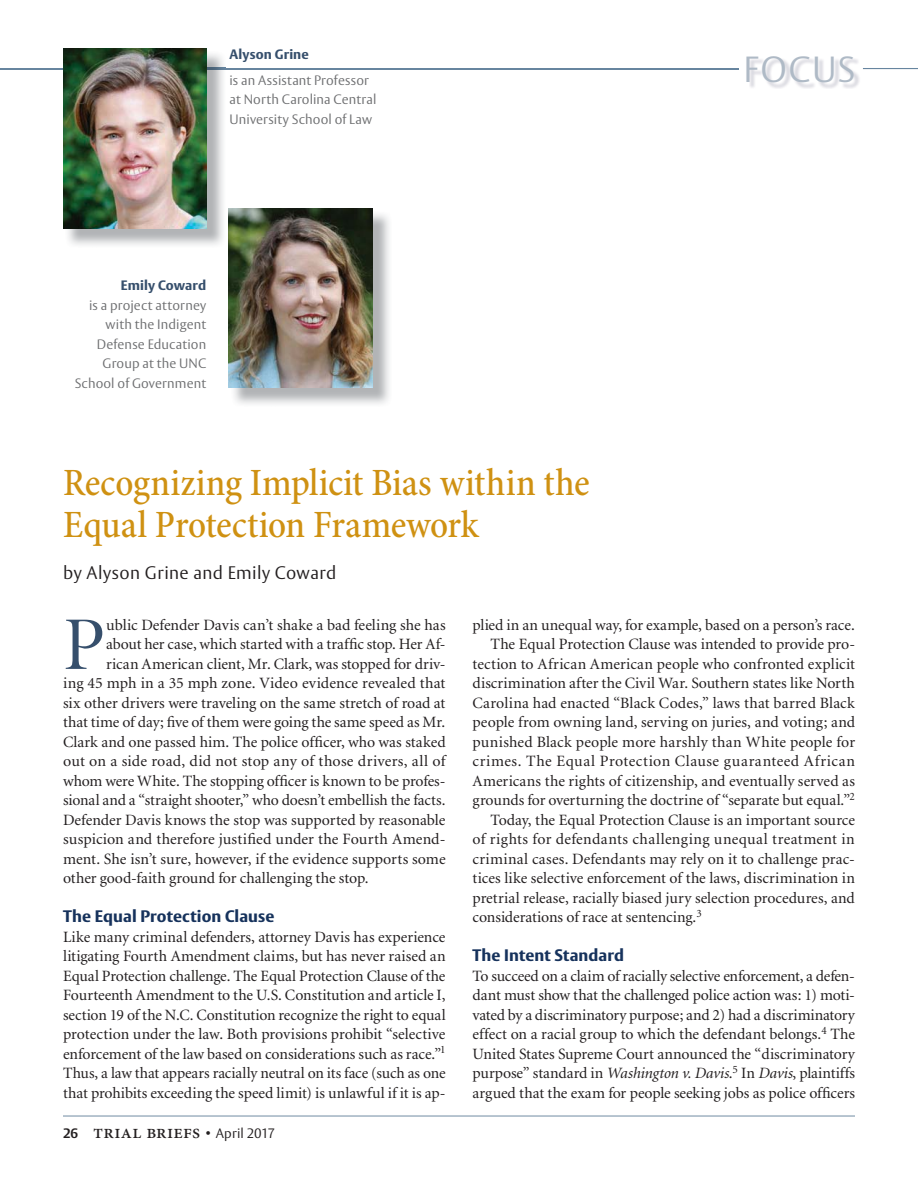
<style>
.page{position:relative;width:918px;height:1188px;background:#fff}
.page>*{position:absolute;margin:0;border:0;box-sizing:border-box;transform-origin:0 0}
.t1{font:75.75px "Minion Display Regular SC";color:#364f6c}
.t2{font:500 condensed 39px/42px "Minion Pro";letter-spacing:-.005em;color:#cf9112}
.t3{font:300 36px "Vesta Std";letter-spacing:.045em;color:#afbac6}
.t4{font:500 19.5px "Minion Pro";letter-spacing:.01em;color:#231f20}
.t5{font:300 18px "Vesta Std";letter-spacing:.02em;color:#231f20}
.t6{font:800 16.5px "Vesta Std";letter-spacing:.005em;color:#16325c}
.t7{font:15.75px/19.5px "Minion";color:#231f20;text-align:justify}
.t8{font:15.75px "Minion";letter-spacing:.025em;color:#231f20}
.t9{font:15.75px "Minion";letter-spacing:.035em;color:#231f20}
.t10{font:300 13.5px/19.5px "Vesta Std";letter-spacing:.01em;color:#6d6e70}
.t11{font:800 13.5px "Vesta Std";letter-spacing:.015em;color:#364f6c}
.s1{font-style:italic}
.s2{font-family:"Vesta Std";font-weight:700;font-size:13.5px}
.s3{font-family:"Vesta Std";font-weight:300;font-size:13.5px}
</style>
<div class="page">
<hr style="left:63px;top:1115px;width:792px;height:2px;background:#8098ac">
<img style="left:750px;top:59px;width:109px;height:29px">
<hr style="left:863px;top:68px;width:55px;height:1px;background:#67859f">
<hr style="left:0;top:68px;width:738px;height:1px;background:#67859f">
<img style="left:68px;top:54px;width:158px;height:191px">
<img style="left:207px;top:68px;width:19px;height:1px">
<img style="left:63px;top:49px;width:144px;height:180px">
<img style="left:229px;top:209px;width:144px;height:179px">
<p class="t11" style="left:230px;top:49px;width:81px">Alyson Grine</p>
<p class="t10" style="left:230px;top:71px;width:148px">is an Assistant Professor at North Carolina Central<br>University School of Law</p>
<p class="t11" style="left:121px;top:279px;width:87px">Emily Coward</p>
<p class="t10" style="left:75px;top:296px;width:133px;text-align:right">is a project attorney with the Indigent<br>Defense Education<br>Group at the UNC<br>School of Government</p>
<h3 class="t3" style="left:743px;top:53px;width:114px">FOCUS</h3>
<h2 class="t2" style="left:63px;top:460px;width:528px">Recognizing Implicit Bias within the<br>Equal Protection Framework</h2>
<p class="t5" style="left:63px;top:565px;width:275px">by Alyson Grine and Emily Coward</p>
<h1 class="t1" style="left:63px;top:615px;width:43px">P</h1>
<p class="t7" style="left:106px;top:616px;width:341px">ublic Defender Davis can’t shake a bad feeling she has</p>
<p class="t7" style="left:473px;top:616px;width:384px">plied in an unequal way, for example, based on a person’s race.</p>
<p class="t7" style="left:491px;top:636px;width:366px">The Equal Protection Clause was intended to provide pro-</p>
<p class="t7" style="left:473px;top:655px;width:384px">tection to African American people who confronted explicit</p>
<p class="t7" style="left:473px;top:675px;width:384px">discrimination after the Civil War. Southern states like North</p>
<p class="t7" style="left:473px;top:694px;width:384px">Carolina had enacted “Black Codes,” laws that barred Black</p>
<p class="t7" style="left:473px;top:714px;width:384px">people from owning land, serving on juries, and voting; and</p>
<p class="t7" style="left:473px;top:733px;width:384px">punished Black people more harshly than White people for</p>
<p class="t9" style="left:473px;top:755px;width:384px">crimes. The Equal Protection Clause guaranteed African</p>
<p class="t7" style="left:473px;top:772px;width:384px">Americans the rights of citizenship, and eventually served as</p>
<p class="t7" style="left:473px;top:792px;width:384px">grounds for overturning the doctrine of “separate but equal.”<sup>2</sup></p>
<p class="t7" style="left:491px;top:811px;width:366px">Today, the Equal Protection Clause is an important source</p>
<p class="t8" style="left:473px;top:833px;width:384px">of rights for defendants challenging unequal treatment in</p>
<p class="t7" style="left:473px;top:850px;width:384px">criminal cases. Defendants may rely on it to challenge prac-</p>
<p class="t7" style="left:473px;top:870px;width:384px">tices like selective enforcement of the laws, discrimination in</p>
<p class="t7" style="left:473px;top:889px;width:384px">pretrial release, racially biased jury selection procedures, and</p>
<p class="t7" style="left:473px;top:909px;width:231px">considerations of race at sentencing.<sup>3</sup></p>
<p class="t6" style="left:473px;top:948px;width:153px">The Intent Standard</p>
<p class="t7" style="left:473px;top:967px;width:384px">To succeed on a claim of racially selective enforcement, a defen&shy;dant must show that the challenged police action was: 1) moti&shy;vated by a discriminatory purpose; and 2) had a discriminatory effect on a racial group to which the defendant belongs.<sup>4</sup> The United States Supreme Court announced the “discriminatory purpose” standard in <span class="s1">Washington v. Davis</span>.<sup>5</sup> In <span class="s1">Davis</span>, plaintiffs argued that the exam for people seeking jobs as police officers</p>
<p class="t7" style="left:106px;top:636px;width:341px">about her case, which started with a traffic stop. Her Af-</p>
<p class="t7" style="left:106px;top:655px;width:341px">rican American client, Mr. Clark, was stopped for driv-</p>
<p class="t7" style="left:63px;top:675px;width:384px">ing 45 mph in a 35 mph zone. Video evidence revealed that</p>
<p class="t7" style="left:63px;top:694px;width:384px">six other drivers were traveling on the same stretch of road at</p>
<p class="t7" style="left:63px;top:714px;width:384px">that time of day; five of them were going the same speed as Mr.</p>
<p class="t7" style="left:63px;top:733px;width:384px">Clark and one passed him. The police officer, who was staked</p>
<p class="t7" style="left:63px;top:753px;width:384px">out on a side road, did not stop any of those drivers, all of</p>
<p class="t7" style="left:63px;top:772px;width:384px">whom were White. The stopping officer is known to be profes-</p>
<p class="t7" style="left:63px;top:792px;width:384px">sional and a “straight shooter,” who doesn’t embellish the facts.</p>
<p class="t7" style="left:63px;top:811px;width:384px">Defender Davis knows the stop was supported by reasonable</p>
<p class="t7" style="left:63px;top:831px;width:384px">suspicion and therefore justified under the Fourth Amend-</p>
<p class="t7" style="left:63px;top:850px;width:384px">ment. She isn’t sure, however, if the evidence supports some</p>
<p class="t7" style="left:63px;top:870px;width:307px">other good- faith ground for challenging the stop.</p>
<p class="t6" style="left:63px;top:909px;width:213px">The Equal Protection Clause</p>
<p class="t7" style="left:63px;top:928px;width:384px">Like many criminal defenders, attorney Davis has experience litigating Fourth Amendment claims, but has never raised an Equal Protection challenge. The Equal Protection Clause of the Fourteenth Amendment to the U.S. Constitution and article I, section 19 of the N.C. Constitution recognize the right to equal protection under the law. Both provisions prohibit “selective enforcement of the law based on considerations such as race.”<sup>1<br></sup>Thus, a law that appears racially neutral on its face (such as one that prohibits exceeding the speed limit) is unlawful if it is ap-</p>
<p class="t4" style="left:63px;top:1119px;width:214px"><span class="s2">26</span> trial briefs <span class="s3">April 2017</span></p>
</div>
